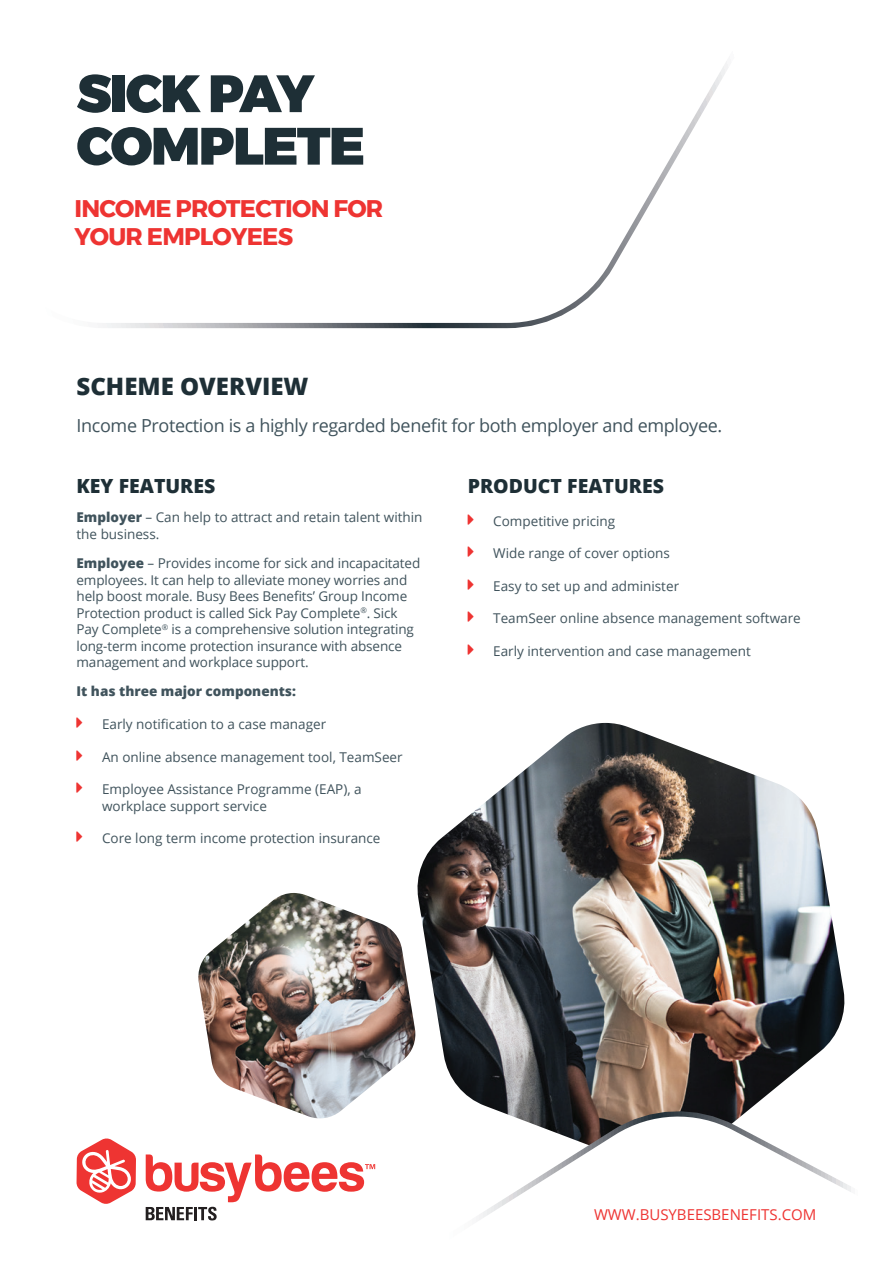
<style>
.page{position:relative;width:893px;height:1263px;background:#fff}
.page>*{position:absolute;margin:0;border:0;box-sizing:border-box;transform-origin:0 0}
.t1{font:900 52.5px/52.5px "Montserrat";letter-spacing:-.03em;color:#1e2f36}
.t2{font:700 24px/28.5px "Montserrat";letter-spacing:-.03em;color:#ee3432}
.t3{font:800 24px "Open Sans";color:#1e2f36}
.t4{font:800 19.5px "Open Sans";color:#1e2f36}
.t5{font:18px "Open Sans";letter-spacing:-.02em;color:#40535c}
.t6{font:15px "Open Sans";color:#ee3432}
.t7{font:13.5px/16.5px "Open Sans";color:#40535c}
.t8{font:800 13.5px "Open Sans";color:#40535c}
.s1{font-weight:800}
</style>
<div class="page">
<img style="left:417px;top:723px;width:428px;height:373px">
<svg style="left:210px;top:1096px;width:641px;height:125px"></svg>
<img style="left:198px;top:893px;width:219px;height:227px">
<svg style="left:76px;top:1138px;width:60px;height:66px"></svg>
<svg style="left:146px;top:1154px;width:229px;height:66px"></svg>
<svg style="left:102px;top:61px;width:626px;height:268px"></svg>
<p class="t1" style="left:77px;top:68px;width:290px">SICK PAY<br>COMPLETE</p>
<p class="t2" style="left:74px;top:194px;width:310px">INCOME PROTECTION FOR<br>YOUR EMPLOYEES</p>
<p class="t3" style="left:77px;top:368px;width:233px">SCHEME OVERVIEW</p>
<p class="t5" style="left:77px;top:413px;width:647px">Income Protection is a highly regarded benefit for both employer and employee.</p>
<p class="t4" style="left:77px;top:471px;width:140px">KEY FEATURES</p>
<p class="t7" style="left:77px;top:509px;width:347px"><span class="s1">Employer</span> – Can help to attract and retain talent within the business.</p>
<p class="t7" style="left:77px;top:555px;width:345px"><span class="s1">Employee</span> – Provides income for sick and incapacitated employees. It can help to alleviate money worries and help boost morale. Busy Bees Benefits’ Group Income Protection product is called Sick Pay Complete<sup>®</sup>. Sick Pay Complete<sup>®</sup> is a comprehensive solution integrating long-term income protection insurance with absence management and workplace support.</p>
<p class="t8" style="left:77px;top:681px;width:221px">It has three major components:</p>
<p class="t7" style="left:102px;top:715px;width:226px">Early notification to a case manager</p>
<p class="t7" style="left:102px;top:748px;width:302px">An online absence management tool, TeamSeer</p>
<p class="t7" style="left:102px;top:781px;width:261px">Employee Assistance Programme (EAP), a workplace support service</p>
<p class="t7" style="left:102px;top:830px;width:280px">Core long term income protection insurance</p>
<p class="t4" style="left:468px;top:471px;width:198px">PRODUCT FEATURES</p>
<p class="t7" style="left:493px;top:512px;width:124px">Competitive pricing</p>
<p class="t7" style="left:493px;top:545px;width:178px">Wide range of cover options</p>
<p class="t7" style="left:493px;top:577px;width:187px">Easy to set up and administer</p>
<p class="t7" style="left:493px;top:610px;width:309px">TeamSeer online absence management software</p>
<p class="t7" style="left:493px;top:642px;width:259px">Early intervention and case management</p>
<p class="t6" style="left:594px;top:1204px;width:224px">WWW.BUSYBEESBENEFITS.COM</p>
</div>
